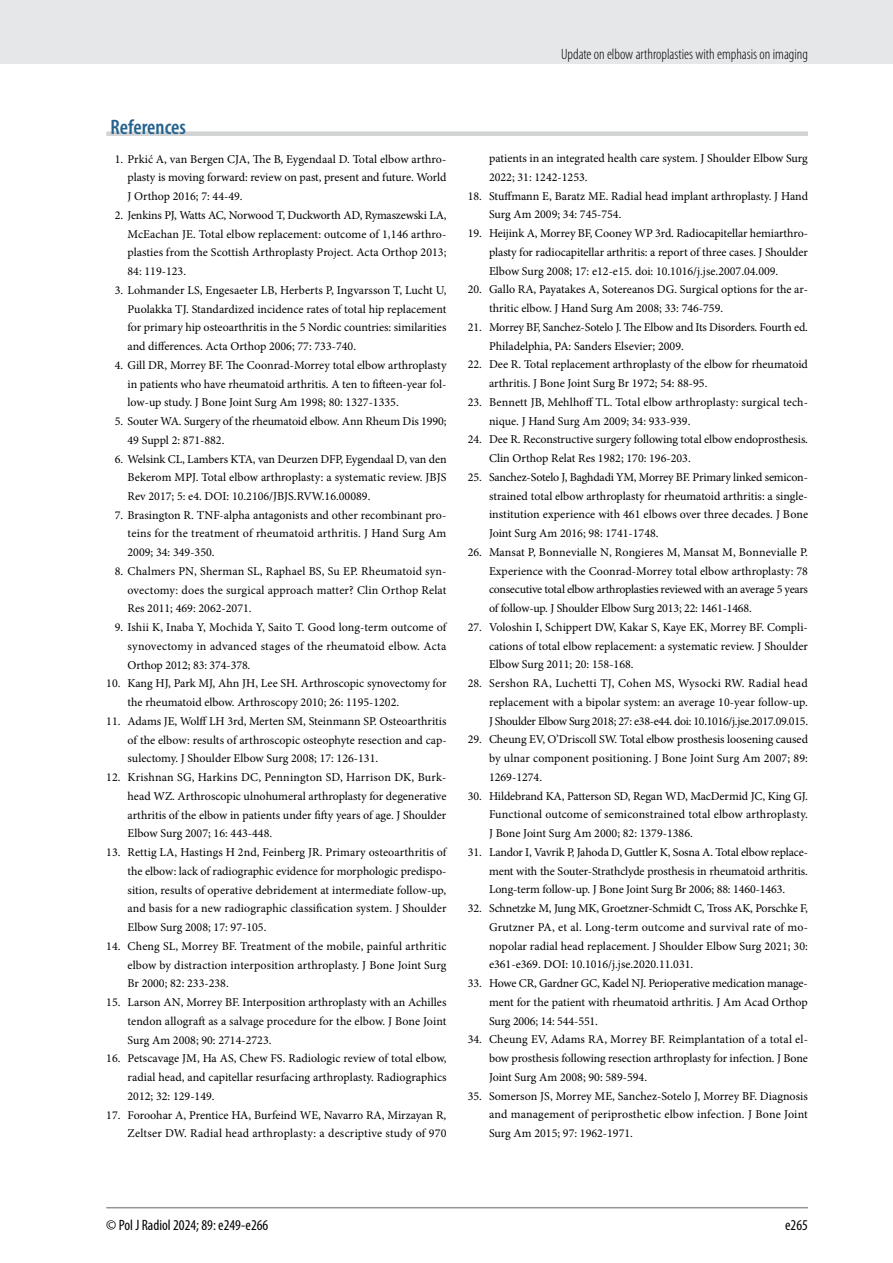
<style>
.page{position:relative;width:893px;height:1263px;background:#fff}
.page>*{position:absolute;margin:0;border:0;box-sizing:border-box;transform-origin:0 0}
.t1{font:600 condensed 21px "Myriad Pro";color:#25638e}
.t2{font:300 condensed 15px "Myriad Pro";color:#000}
.t3{font:condensed 15px "Myriad Pro";color:#000}
.t4{font:12px/18.8px "Minion Pro";color:#000;text-align:justify}
</style>
<div class="page">
<div style="left:0;top:0;width:893px;height:64px;background:#e6e7e8"></div>
<hr style="left:106px;top:1207px;width:702px;height:1px;background:#939598">
<div style="left:106px;top:131px;width:702px;height:5px;background:#d1d3d4"></div>
<p class="t2" style="left:561px;top:45px;width:248px">Update on elbow arthroplasties with emphasis on imaging</p>
<h1 class="t1" style="left:111px;top:114px;width:77px">References</h1>
<p class="t4" style="left:128px;top:149px;width:320px;text-indent:-13px">1. Prkić A, van Bergen CJA, The B, Eygendaal D. Total elbow arthro&shy;plasty is moving forward: review on past, present and future. World J Orthop 2016; 7: 44-49.</p>
<p class="t4" style="left:128px;top:206px;width:320px;text-indent:-13px">2. Jenkins PJ, Watts AC, Norwood T, Duckworth AD, Rymaszewski LA, McEachan JE. Total elbow replacement: outcome of 1,146 arthro&shy;plasties from the Scottish Arthroplasty Project. Acta Orthop 2013; 84: 119-123.</p>
<p class="t4" style="left:128px;top:281px;width:321px;text-indent:-13px">3. Lohmander LS, Engesaeter LB, Herberts P, Ingvarsson T, Lucht U, Puolakka TJ. Standardized incidence rates of total hip replacement for primary hip osteoarthritis in the 5 Nordic countries: similarities and differences. Acta Orthop 2006; 77: 733-740.</p>
<p class="t4" style="left:128px;top:356px;width:320px;text-indent:-13px">4. Gill DR, Morrey BF. The Coonrad-Morrey total elbow arthroplasty in patients who have rheumatoid arthritis. A ten to fifteen-year fol&shy;low-up study. J Bone Joint Surg Am 1998; 80: 1327-1335.</p>
<p class="t4" style="left:128px;top:412px;width:320px;text-indent:-13px">5. Souter WA. Surgery of the rheumatoid elbow. Ann Rheum Dis 1990;<br>49 Suppl 2: 871-882.</p>
<p class="t4" style="left:128px;top:449px;width:320px;text-indent:-13px">6. Welsink CL, Lambers KTA, van Deurzen DFP, Eygendaal D, van den Bekerom MPJ. Total elbow arthroplasty: a systematic review. JBJS Rev 2017; 5: e4. DOI: 10.2106/JBJS.RVW.16.00089.</p>
<p class="t4" style="left:128px;top:506px;width:320px;text-indent:-13px">7. Brasington R. TNF-alpha antagonists and other recombinant pro&shy;teins for the treatment of rheumatoid arthritis. J Hand Surg Am 2009; 34: 349-350.</p>
<p class="t4" style="left:128px;top:562px;width:320px;text-indent:-13px">8. Chalmers PN, Sherman SL, Raphael BS, Su EP. Rheumatoid syn&shy;ovectomy: does the surgical approach matter? Clin Orthop Relat Res 2011; 469: 2062-2071.</p>
<p class="t4" style="left:128px;top:618px;width:320px;text-indent:-13px">9. Ishii K, Inaba Y, Mochida Y, Saito T. Good long-term outcome of synovectomy in advanced stages of the rheumatoid elbow. Acta Orthop 2012; 83: 374-378.</p>
<p class="t4" style="left:128px;top:674px;width:320px;text-indent:-21px">10. Kang HJ, Park MJ, Ahn JH, Lee SH. Arthroscopic synovectomy for the rheumatoid elbow. Arthroscopy 2010; 26: 1195-1202.</p>
<p class="t4" style="left:128px;top:712px;width:321px;text-indent:-21px">11. Adams JE, Wolff LH 3rd, Merten SM, Steinmann SP. Osteoarthritis of the elbow: results of arthroscopic osteophyte resection and cap&shy;sulectomy. J Shoulder Elbow Surg 2008; 17: 126-131.</p>
<p class="t4" style="left:128px;top:768px;width:320px;text-indent:-21px">12. Krishnan SG, Harkins DC, Pennington SD, Harrison DK, Burk&shy;head WZ. Arthroscopic ulnohumeral arthroplasty for degenerative arthritis of the elbow in patients under fifty years of age. J Shoulder Elbow Surg 2007; 16: 443-448.</p>
<p class="t4" style="left:128px;top:843px;width:321px;text-indent:-21px">13. Rettig LA, Hastings H 2nd, Feinberg JR. Primary osteoarthritis of the elbow: lack of radiographic evidence for morphologic predispo&shy;sition, results of operative debridement at intermediate follow-up, and basis for a new radiographic classification system. J Shoulder Elbow Surg 2008; 17: 97-105.</p>
<p class="t4" style="left:128px;top:937px;width:320px;text-indent:-21px">14. Cheng SL, Morrey BF. Treatment of the mobile, painful arthritic elbow by distraction interposition arthroplasty. J Bone Joint Surg Br 2000; 82: 233-238.</p>
<p class="t4" style="left:128px;top:993px;width:320px;text-indent:-21px">15. Larson AN, Morrey BF. Interposition arthroplasty with an Achilles tendon allograft as a salvage procedure for the elbow. J Bone Joint Surg Am 2008; 90: 2714-2723.</p>
<p class="t4" style="left:128px;top:1049px;width:321px;text-indent:-21px">16. Petscavage JM, Ha AS, Chew FS. Radiologic review of total elbow, radial head, and capitellar resurfacing arthroplasty. Radiographics 2012; 32: 129-149.</p>
<p class="t4" style="left:106px;top:1105px;width:342px;text-align:right">17. Foroohar A, Prentice HA, Burfeind WE, Navarro RA, Mirzayan R,<br>Zeltser DW. Radial head arthroplasty: a descriptive study of 970</p>
<p class="t4" style="left:489px;top:149px;width:320px">patients in an integrated health care system. J Shoulder Elbow Surg<br>2022; 31: 1242-1253.</p>
<p class="t4" style="left:489px;top:187px;width:320px;text-indent:-21px">18. Stuffmann E, Baratz ME. Radial head implant arthroplasty. J Hand<br>Surg Am 2009; 34: 745-754.</p>
<p class="t4" style="left:489px;top:224px;width:321px;text-indent:-21px">19. Heijink A, Morrey BF, Cooney WP 3rd. Radiocapitellar hemiarthro&shy;plasty for radiocapitellar arthritis: a report of three cases. J Shoulder Elbow Surg 2008; 17: e12-e15. doi: 10.1016/j.jse.2007.04.009.</p>
<p class="t4" style="left:489px;top:280px;width:320px;text-indent:-21px">20. Gallo RA, Payatakes A, Sotereanos DG. Surgical options for the ar&shy;thritic elbow. J Hand Surg Am 2008; 33: 746-759.</p>
<p class="t4" style="left:489px;top:318px;width:320px;text-indent:-21px">21. Morrey BF, Sanchez-Sotelo J. The Elbow and Its Disorders. Fourth ed.<br>Philadelphia, PA: Sanders Elsevier; 2009.</p>
<p class="t4" style="left:489px;top:355px;width:320px;text-indent:-21px">22. Dee R. Total replacement arthroplasty of the elbow for rheumatoid arthritis. J Bone Joint Surg Br 1972; 54: 88-95.</p>
<p class="t4" style="left:489px;top:393px;width:320px;text-indent:-21px">23. Bennett JB, Mehlhoff TL. Total elbow arthroplasty: surgical tech&shy;nique. J Hand Surg Am 2009; 34: 933-939.</p>
<p class="t4" style="left:489px;top:430px;width:320px;text-indent:-21px">24. Dee R. Reconstructive surgery following total elbow endoprosthesis.<br>Clin Orthop Relat Res 1982; 170: 196-203.</p>
<p class="t4" style="left:489px;top:468px;width:321px;text-indent:-21px">25. Sanchez-Sotelo J, Baghdadi YM, Morrey BF. Primary linked semicon&shy;strained total elbow arthroplasty for rheumatoid arthritis: a single&shy;institution experience with 461 elbows over three decades. J Bone Joint Surg Am 2016; 98: 1741-1748.</p>
<p class="t4" style="left:489px;top:543px;width:320px;text-indent:-21px">26. Mansat P, Bonnevialle N, Rongieres M, Mansat M, Bonnevialle P.<br>Experience with the Coonrad-Morrey total elbow arthroplasty: 78 consecutive total elbow arthroplasties reviewed with an average 5 years of follow-up. J Shoulder Elbow Surg 2013; 22: 1461-1468.</p>
<p class="t4" style="left:489px;top:618px;width:320px;text-indent:-21px">27. Voloshin I, Schippert DW, Kakar S, Kaye EK, Morrey BF. Compli&shy;cations of total elbow replacement: a systematic review. J Shoulder Elbow Surg 2011; 20: 158-168.</p>
<p class="t4" style="left:489px;top:674px;width:321px;text-indent:-21px">28. Sershon RA, Luchetti TJ, Cohen MS, Wysocki RW. Radial head replacement with a bipolar system: an average 10-year follow-up.<br>J Shoulder Elbow Surg 2018; 27: e38-e44. doi: 10.1016/j.jse.2017.09.015.</p>
<p class="t4" style="left:489px;top:730px;width:321px;text-indent:-21px">29. Cheung EV, O’Driscoll SW. Total elbow prosthesis loosening caused by ulnar component positioning. J Bone Joint Surg Am 2007; 89:<br>1269-1274.</p>
<p class="t4" style="left:489px;top:786px;width:320px;text-indent:-21px">30. Hildebrand KA, Patterson SD, Regan WD, MacDermid JC, King GJ.<br>Functional outcome of semiconstrained total elbow arthroplasty.<br>J Bone Joint Surg Am 2000; 82: 1379-1386.</p>
<p class="t4" style="left:489px;top:843px;width:320px;text-indent:-21px">31. Landor I, Vavrik P, Jahoda D, Guttler K, Sosna A. Total elbow replace&shy;ment with the Souter-Strathclyde prosthesis in rheumatoid arthritis.<br>Long-term follow-up. J Bone Joint Surg Br 2006; 88: 1460-1463.</p>
<p class="t4" style="left:489px;top:899px;width:320px;text-indent:-21px">32. Schnetzke M, Jung MK, Groetzner-Schmidt C, Tross AK, Porschke F, Grutzner PA, et al. Long-term outcome and survival rate of mo&shy;nopolar radial head replacement. J Shoulder Elbow Surg 2021; 30: e361-e369. DOI: 10.1016/j.jse.2020.11.031.</p>
<p class="t4" style="left:489px;top:974px;width:320px;text-indent:-21px">33. Howe CR, Gardner GC, Kadel NJ. Perioperative medication manage&shy;ment for the patient with rheumatoid arthritis. J Am Acad Orthop Surg 2006; 14: 544-551.</p>
<p class="t4" style="left:489px;top:1030px;width:320px;text-indent:-21px">34. Cheung EV, Adams RA, Morrey BF. Reimplantation of a total el&shy;bow prosthesis following resection arthroplasty for infection. J Bone Joint Surg Am 2008; 90: 589-594.</p>
<p class="t4" style="left:489px;top:1086px;width:320px;text-indent:-21px">35. Somerson JS, Morrey ME, Sanchez-Sotelo J, Morrey BF. Diagnosis and management of periprosthetic elbow infection. J Bone Joint Surg Am 2015; 97: 1962-1971.</p>
<p class="t3" style="left:106px;top:1216px;width:164px">© Pol J Radiol 2024; 89: e249-e266</p>
<p class="t3" style="left:785px;top:1216px;width:24px">e265</p>
</div>
